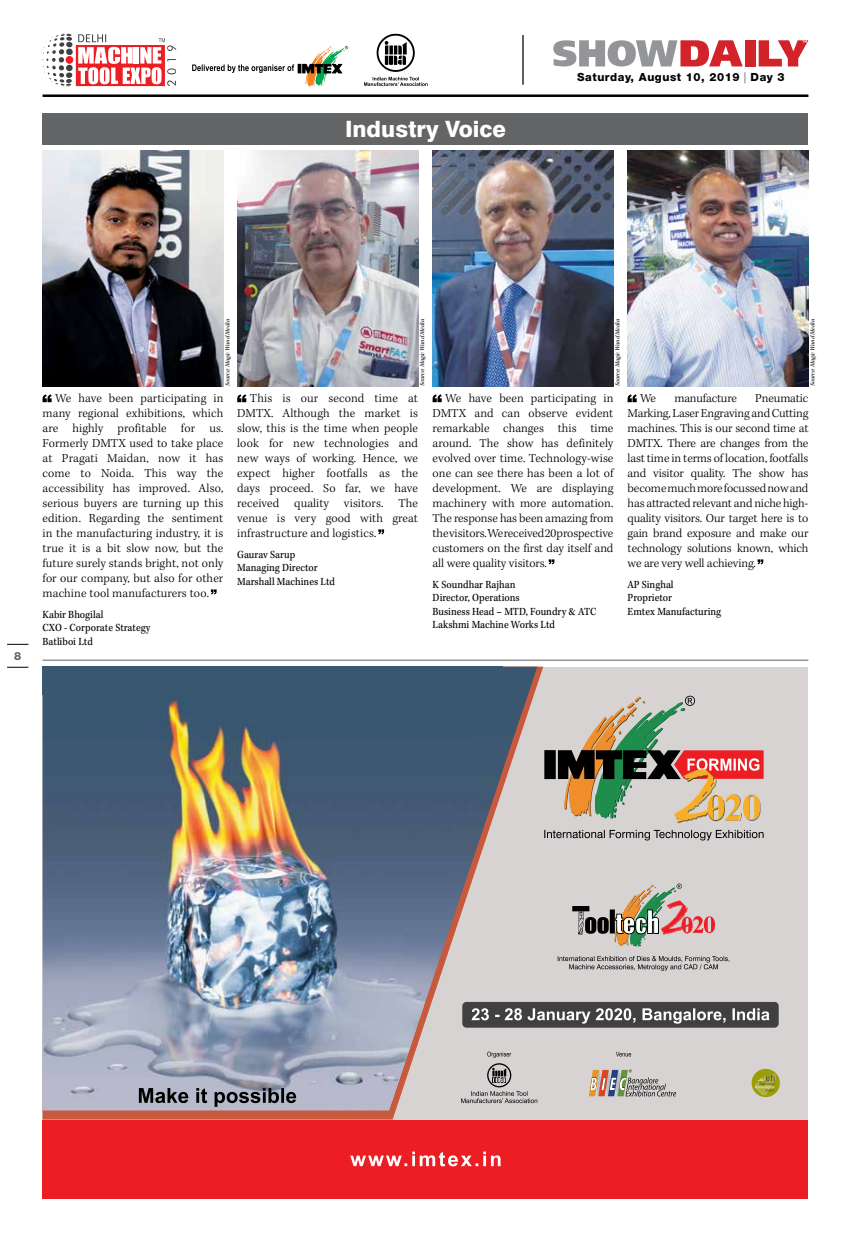
<style>
.page{position:relative;width:851px;height:1241px;background:#fff}
.page>*{position:absolute;margin:0;border:0;box-sizing:border-box;transform-origin:0 0}
.t1{font:800 22.5px "Swiss 721 BT";color:#fff}
.t2{font:300 12.5px/15px "Kepler Std";color:#000;text-align:justify}
.t3{font:11.25px/13.5px "Kepler Std Capt";color:#000;scale:.9 1}
.t4{font:800 11.25px "Helvetica Neue LT Std";letter-spacing:.05em;color:#000}
.t5{font:800 11.25px "Helvetica Neue LT Std";color:#636467}
.t6{font:italic 6.25px "Kepler Std";color:#000}
.s1{font-weight:100}
</style>
<div class="page">
<hr style="left:43px;top:94px;width:765px;height:3px;background:#000">
<div style="left:745px;top:40px;width:10px;height:26px;background:#d2232a"></div>
<svg style="left:553px;top:40px;width:189px;height:26px"></svg>
<svg style="left:758px;top:40px;width:50px;height:26px"></svg>
<svg style="left:43px;top:33px;width:133px;height:53px"></svg>
<svg style="left:364px;top:34px;width:63px;height:52px"></svg>
<hr style="left:522px;top:35px;width:1px;height:50px;background:#000">
<svg style="left:7px;top:644px;width:21px;height:1px"></svg>
<svg style="left:7px;top:667px;width:21px;height:1px"></svg>
<svg style="left:192px;top:46px;width:156px;height:40px"></svg>
<div style="left:43px;top:666px;width:765px;height:532px;background:#d6d3d2"></div>
<div style="left:463px;top:1002px;width:315px;height:24px;background:#404041;border-radius:4px"></div>
<div style="left:462px;top:1001px;width:316px;height:26px;border:1px solid #404041;border-radius:4px"></div>
<svg style="left:43px;top:666px;width:500px;height:453px"></svg>
<img style="left:502px;top:666px;width:35px;height:44px">
<div style="left:43px;top:666px;width:459px;height:15px;background:#395770"></div>
<img style="left:43px;top:1100px;width:372px;height:10px">
<img style="left:43px;top:681px;width:459px;height:419px">
<img style="left:473px;top:681px;width:59px;height:176px">
<svg style="left:461px;top:1063px;width:76px;height:39px"></svg>
<svg style="left:487px;top:1051px;width:24px;height:6px"></svg>
<svg style="left:588px;top:1069px;width:88px;height:27px"></svg>
<svg style="left:615px;top:1051px;width:16px;height:5px"></svg>
<svg style="left:751px;top:1068px;width:28px;height:28px"></svg>
<svg style="left:755px;top:1073px;width:21px;height:21px"></svg>
<svg style="left:139px;top:1087px;width:157px;height:19px"></svg>
<svg style="left:471px;top:1008px;width:298px;height:15px"></svg>
<svg style="left:544px;top:829px;width:219px;height:11px"></svg>
<svg style="left:544px;top:695px;width:219px;height:128px"></svg>
<svg style="left:557px;top:956px;width:172px;height:14px"></svg>
<svg style="left:572px;top:883px;width:143px;height:63px"></svg>
<div style="left:43px;top:1119px;width:765px;height:79px;background:#ed1d24"></div>
<svg style="left:350px;top:1151px;width:150px;height:15px"></svg>
<hr style="left:43px;top:659px;width:765px;height:1px;background:#636466">
<div style="left:43px;top:113px;width:765px;height:32px;background:#636466"></div>
<img style="left:43px;top:150px;width:180px;height:236px">
<img style="left:237px;top:150px;width:181px;height:236px">
<img style="left:627px;top:150px;width:181px;height:236px">
<img style="left:432px;top:150px;width:181px;height:236px">
<svg style="left:43px;top:394px;width:9px;height:8px"></svg>
<svg style="left:211px;top:589px;width:5px;height:5px"></svg>
<svg style="left:237px;top:394px;width:9px;height:8px"></svg>
<svg style="left:378px;top:529px;width:6px;height:5px"></svg>
<svg style="left:627px;top:394px;width:9px;height:8px"></svg>
<svg style="left:757px;top:559px;width:6px;height:5px"></svg>
<svg style="left:432px;top:394px;width:9px;height:8px"></svg>
<svg style="left:548px;top:559px;width:6px;height:5px"></svg>
<h1 class="t1" style="left:345px;top:115px;width:162px">Industry Voice</h1>
<p class="t4" style="left:577px;top:70px;width:209px">Saturday, August 10, 2019 <span class="s1">|</span> Day 3</p>
<p class="t5" style="left:14px;top:649px;width:9px">8</p>
<p class="t6" style="left:224px;top:386px;width:69px;rotate:-90deg">Source: Magic Wand Media</p>
<p class="t6" style="left:418px;top:386px;width:69px;rotate:-90deg">Source: Magic Wand Media</p>
<p class="t6" style="left:614px;top:386px;width:69px;rotate:-90deg">Source: Magic Wand Media</p>
<p class="t6" style="left:809px;top:386px;width:69px;rotate:-90deg">Source: Magic Wand Media</p>
<p class="t2" style="left:43px;top:391px;width:182px;text-indent:13px">We have been participating in many regional exhibitions, which are highly profitable for us.<br>Formerly DMTX used to take place at Pragati Maidan, now it has come to Noida. This way the accessibility has improved. Also, serious buyers are turning up this edition. Regarding the sentiment in the manufacturing industry, it is true it is a bit slow now, but the future surely stands bright, not only for our company, but also for other machine tool manufacturers too.</p>
<p class="t3" style="left:43px;top:608px;width:121px">Kabir Bhogilal<br>CXO - Corporate Strategy<br>Batliboi Ltd</p>
<p class="t2" style="left:237px;top:391px;width:182px;text-indent:13px">This is our second time at DMTX. Although the market is slow, this is the time when people look for new technologies and new ways of working. Hence, we expect higher footfalls as the days proceed. So far, we have received quality visitors. The venue is very good with great infrastructure and logistics.</p>
<p class="t3" style="left:237px;top:548px;width:110px">Gaurav Sarup<br>Managing Director<br>Marshall Machines Ltd</p>
<p class="t2" style="left:432px;top:391px;width:182px;text-indent:13px">We have been participating in DMTX and can observe evident remarkable changes this time around. The show has definitely evolved over time. Technology-wise one can see there has been a lot of development. We are displaying machinery with more automation.<br>The response has been amazing from the visitors. We received 20 prospective customers on the first day itself and all were quality visitors.</p>
<p class="t3" style="left:432px;top:578px;width:184px">K Soundhar Rajhan<br>Director, Operations<br>Business Head – MTD, Foundry &amp; ATC<br>Lakshmi Machine Works Ltd</p>
<p class="t2" style="left:640px;top:391px;width:17px">We</p>
<p class="t2" style="left:674px;top:391px;width:64px">manufacture</p>
<p class="t2" style="left:627px;top:391px;width:182px;text-indent:128px">Pneumatic Marking, Laser Engraving and Cutting machines. This is our second time at DMTX. There are changes from the last time in terms of location, footfalls and visitor quality. The show has become much more focussed now and has attracted relevant and niche high&shy;quality visitors. Our target here is to gain brand exposure and make our technology solutions known, which we are very well achieving.</p>
<p class="t3" style="left:627px;top:578px;width:105px">AP Singhal<br>Proprietor<br>Emtex Manufacturing</p>
</div>
